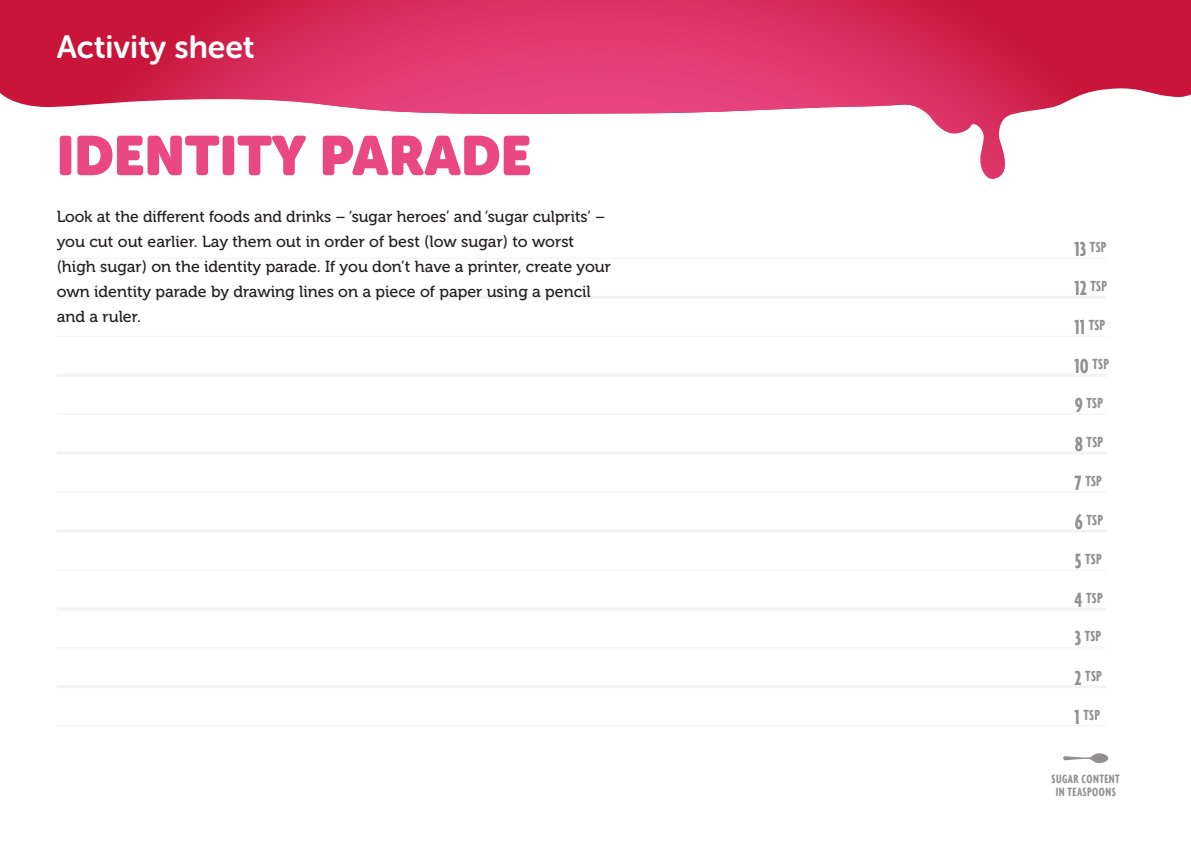
<style>
.page{position:relative;width:1191px;height:842px;background:#fff}
.page>*{position:absolute;margin:0;border:0;box-sizing:border-box;transform-origin:0 0}
.t1{font:55px "Museo Sans Rounded";color:#e94882}
.t2{font:32px "Museo Sans Rounded 700";color:#fff}
.t3{font:16px/25px "Museo 500";color:#231f20}
.t4{font:700 extra-condensed 15.8px "Agenda";letter-spacing:.015em;color:#231f20}
.t5{font:700 extra-condensed 13px/13px "Agenda";letter-spacing:.035em;color:#231f20;text-align:center}
.s1{font-size:22.3px}
</style>
<div class="page">
<svg style="left:0;top:0;width:1191px;height:179px"></svg>
<hr style="left:57px;top:685px;width:1049px;height:3px;background:#f2f3f4">
<hr style="left:57px;top:647px;width:1049px;height:1px;background:#f2f3f4">
<hr style="left:57px;top:529px;width:1049px;height:3px;background:#f2f3f4">
<hr style="left:57px;top:607px;width:1049px;height:3px;background:#f2f3f4">
<hr style="left:57px;top:452px;width:1049px;height:3px;background:#f2f3f4">
<hr style="left:57px;top:492px;width:1049px;height:1px;background:#f2f3f4">
<hr style="left:57px;top:569px;width:1049px;height:1px;background:#f2f3f4">
<hr style="left:57px;top:414px;width:1049px;height:1px;background:#f2f3f4">
<hr style="left:57px;top:374px;width:1049px;height:3px;background:#f2f3f4">
<hr style="left:57px;top:336px;width:1049px;height:1px;background:#f2f3f4">
<hr style="left:57px;top:296px;width:1049px;height:3px;background:#f2f3f4">
<hr style="left:57px;top:258px;width:1049px;height:1px;background:#f2f3f4">
<hr style="left:57px;top:725px;width:1049px;height:1px;background:#f2f3f4">
<svg style="left:1063px;top:753px;width:45px;height:11px"></svg>
<p class="t2" style="left:57px;top:29px;width:199px">Activity sheet</p>
<p class="t1" style="left:57px;top:124px;width:476px">IDENTITY PARADE</p>
<p class="t3" style="left:57px;top:204px;width:556px">Look at the different foods and drinks – ‘sugar heroes’ and ‘sugar culprits’ – you cut out earlier. Lay them out in order of best (low sugar) to worst (high sugar) on the identity parade. If you don’t have a printer, create your own identity parade by drawing lines on a piece of paper using a pencil and a ruler.</p>
<p class="t4" style="left:1074px;top:238px;width:33px"><span class="s1">13</span> TSP</p>
<p class="t4" style="left:1074px;top:277px;width:34px"><span class="s1">12</span> TSP</p>
<p class="t4" style="left:1074px;top:316px;width:32px"><span class="s1">11</span> TSP</p>
<p class="t4" style="left:1074px;top:355px;width:36px"><span class="s1">10</span> TSP</p>
<p class="t4" style="left:1074px;top:394px;width:30px"><span class="s1">9</span> TSP</p>
<p class="t4" style="left:1074px;top:433px;width:30px"><span class="s1">8</span> TSP</p>
<p class="t4" style="left:1074px;top:472px;width:29px"><span class="s1">7</span> TSP</p>
<p class="t4" style="left:1074px;top:511px;width:30px"><span class="s1">6</span> TSP</p>
<p class="t4" style="left:1074px;top:550px;width:29px"><span class="s1">5</span> TSP</p>
<p class="t4" style="left:1074px;top:589px;width:30px"><span class="s1">4</span> TSP</p>
<p class="t4" style="left:1074px;top:627px;width:28px"><span class="s1">3</span> TSP</p>
<p class="t4" style="left:1074px;top:667px;width:29px"><span class="s1">2</span> TSP</p>
<p class="t4" style="left:1074px;top:706px;width:27px"><span class="s1">1</span> TSP</p>
<p class="t5" style="left:1051px;top:772px;width:70px">SUGAR CONTENT<br>IN TEASPOONS</p>
</div>
